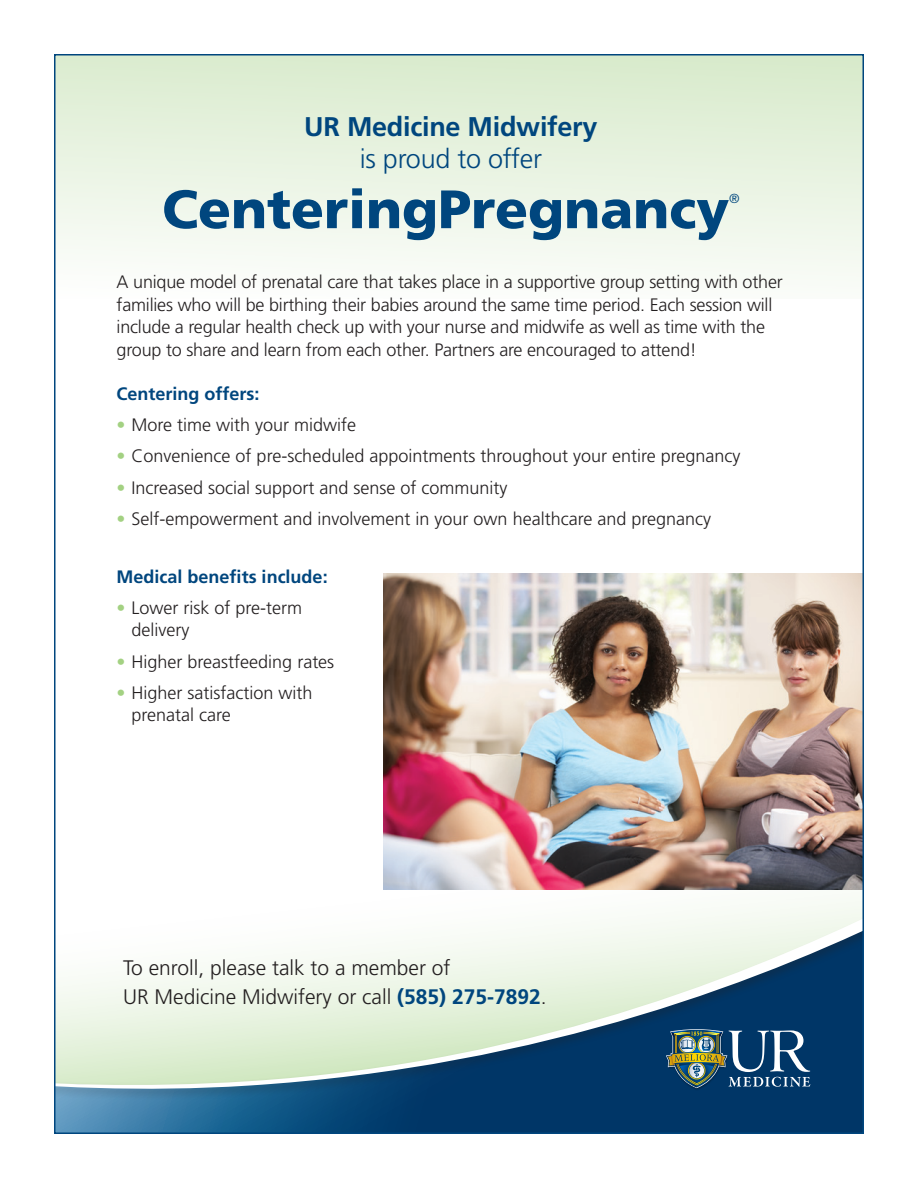
<style>
.page{position:relative;width:918px;height:1188px;background:#fff}
.page>*{position:absolute;margin:0;border:0;box-sizing:border-box;transform-origin:0 0}
.t1{font:900 54px "Frutiger";color:#00467e}
.t2{font:700 27px "Frutiger";letter-spacing:-.01em;color:#00467e}
.t3{font:300 27px "Frutiger";letter-spacing:-.01em;color:#00467e}
.t4{font:300 21px/28.8px "Frutiger";color:#231f20}
.t5{font:300 18px/22.5px "Frutiger";letter-spacing:-.01em;color:#231f20}
.t6{font:700 18px "Frutiger";color:#00467e}
.t7{font:300 13.05px "Frutiger";color:#00467e}
.s1{color:#a3d182}
.s2{font-weight:700;color:#00467e}
</style>
<div class="page">
<div style="left:54px;top:54px;width:810px;height:244px;background:linear-gradient(to bottom,#d8eacc,#fcfdfb)"></div>
<img style="left:383px;top:573px;width:478px;height:94px">
<img style="left:383px;top:667px;width:478px;height:223px">
<svg style="left:57px;top:1101px;width:804px;height:30px;background:#104b7a"></svg>
<div style="left:55px;top:890px;width:808px;height:211px;background:#231f20;opacity:.3"></div>
<svg style="left:57px;top:892px;width:804px;height:200px"></svg>
<img style="left:664px;top:1028px;width:65px;height:64px">
<svg style="left:666px;top:1029px;width:144px;height:59px;background:#466a7d"></svg>
<p class="t2" style="left:304px;top:111px;width:295px">UR Medicine Midwifery</p>
<p class="t3" style="left:360px;top:144px;width:184px">is proud to offer</p>
<p class="t1" style="left:162px;top:177px;width:569px">CenteringPregnancy</p>
<p class="t7" style="left:729px;top:191px;width:12px">®</p>
<p class="t5" style="left:117px;top:271px;width:668px">A unique model of prenatal care that takes place in a supportive group setting with other families who will be birthing their babies around the same time period. Each session will include a regular health check up with your nurse and midwife as well as time with the group to share and learn from each other. Partners are encouraged to attend!</p>
<p class="t6" style="left:117px;top:383px;width:144px">Centering offers:</p>
<p class="t5" style="left:117px;top:414px;width:241px"><span class="s1">•</span> More time with your midwife</p>
<p class="t5" style="left:117px;top:445px;width:625px"><span class="s1">•</span> Convenience of pre-scheduled appointments throughout your entire pregnancy</p>
<p class="t5" style="left:117px;top:476px;width:392px"><span class="s1">•</span> Increased social support and sense of community</p>
<p class="t5" style="left:117px;top:507px;width:596px"><span class="s1">•</span> Self-empowerment and involvement in your own healthcare and pregnancy</p>
<p class="t6" style="left:117px;top:566px;width:213px">Medical benefits include:</p>
<p class="t5" style="left:132px;top:596px;width:172px;text-indent:-15px"><span class="s1">•</span> Lower risk of pre-term delivery</p>
<p class="t5" style="left:117px;top:650px;width:219px"><span class="s1">•</span> Higher breastfeeding rates</p>
<p class="t5" style="left:132px;top:681px;width:183px;text-indent:-15px"><span class="s1">•</span> Higher satisfaction with prenatal care</p>
<p class="t4" style="left:123px;top:953px;width:425px">To enroll, please talk to a member of<br>UR Medicine Midwifery or call <span class="s2">(585) 275-7892</span>.</p>
</div>
